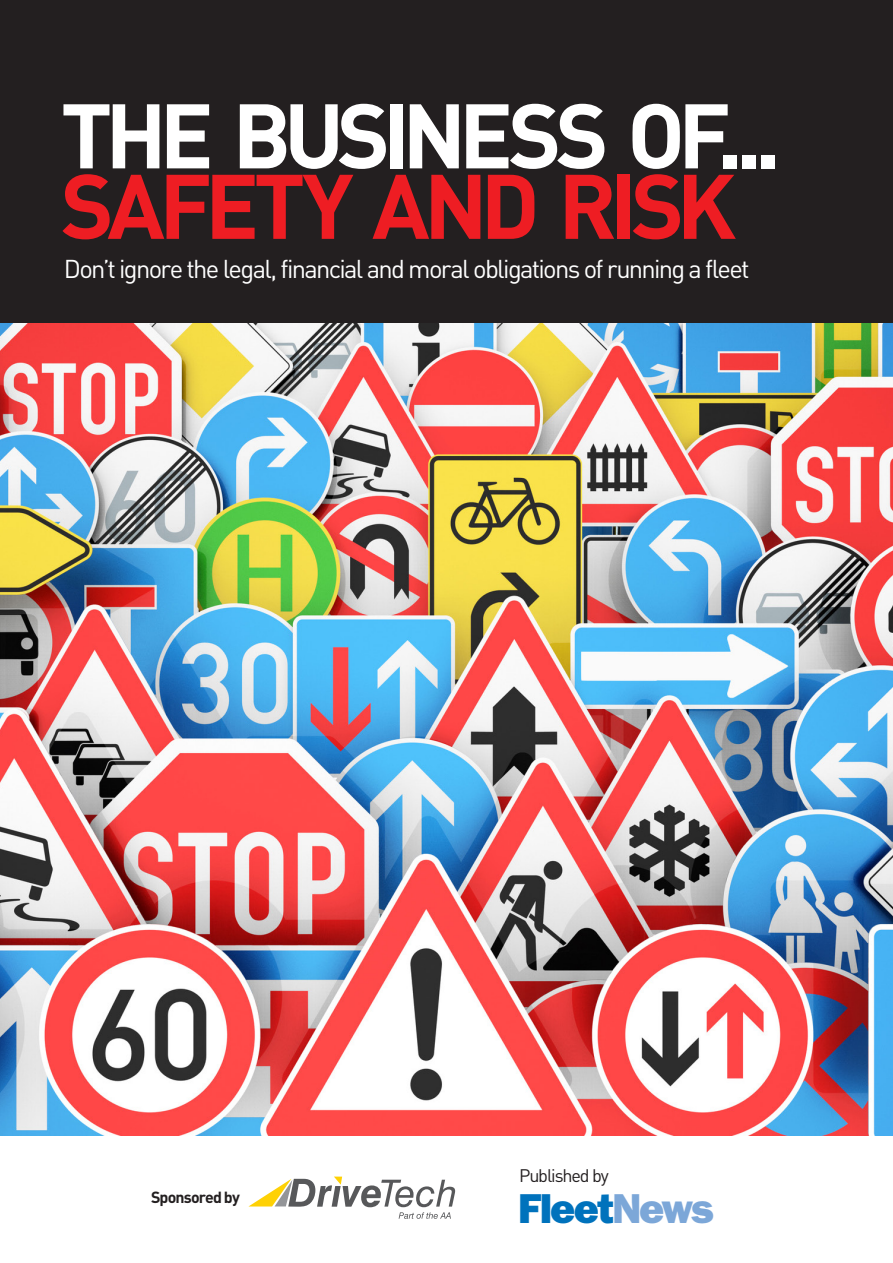
<style>
.page{position:relative;width:893px;height:1263px;background:#fff}
.page>*{position:absolute;margin:0;border:0;box-sizing:border-box;transform-origin:0 0}
.Bodycopy{font:700 90px "DIN";letter-spacing:-.08em;color:#fff}
.Bodycopy-2{font:700 90px "DIN";letter-spacing:-.075em;color:#ee1d23}
.t1{font:800 42px "Franklin Gothic";letter-spacing:-.05em;color:#0072bc}
.Standfirst{font:25.5px "DIN";letter-spacing:-.065em;color:#fff}
.Panel_copy{font:18px "DIN";letter-spacing:-.06em;color:#231f20}
.t2{font:700 15.9px "DIN";letter-spacing:-.055em;color:#231f20}
.s1{color:#7ca7d8}
</style>
<div class="page">
<div style="left:0;top:0;width:893px;height:1135px;background:#231f20"></div>
<img style="left:0;top:323px;width:893px;height:812px">
<svg style="left:248px;top:1176px;width:207px;height:43px"></svg>
<p class="Bodycopy" style="left:61px;top:77px;width:721px">THE BUSINESS OF...</p>
<p class="Bodycopy-2" style="left:61px;top:147px;width:677px">SAFETY AND RISK</p>
<p class="Standfirst" style="left:64px;top:253px;width:687px">Don’t ignore the legal, financial and moral obligations of running a fleet</p>
<p class="t2" style="left:151px;top:1187px;width:90px">Sponsored by</p>
<p class="Panel_copy" style="left:519px;top:1164px;width:91px">Published by</p>
<p class="t1" style="left:518px;top:1184px;width:197px">Fleet<span class="s1">News</span></p>
</div>
